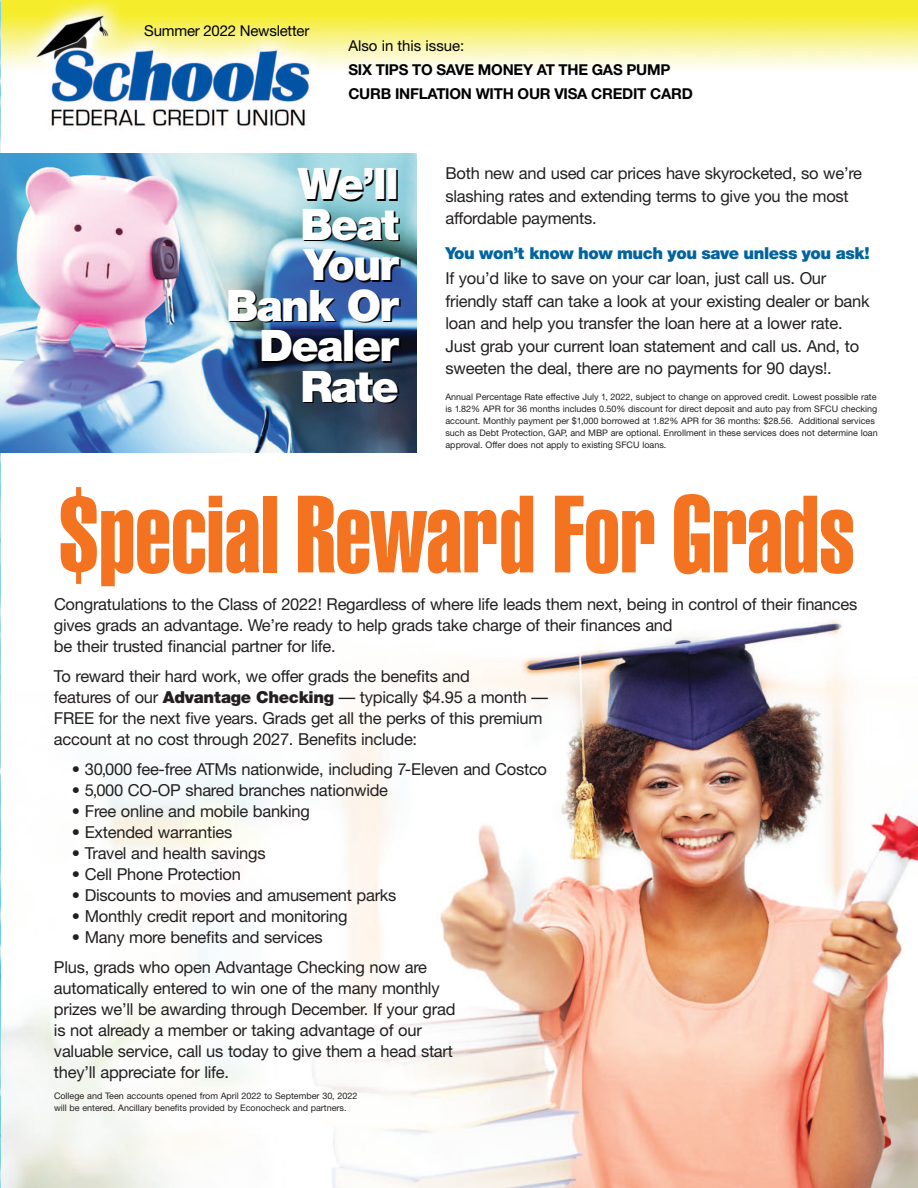
<style>
.page{position:relative;width:918px;height:1188px;background:#fff}
.page>*{position:absolute;margin:0;border:0;box-sizing:border-box;transform-origin:0 0}
.t1{font:106.5px "Swiss 911 BT Extra Compressed";color:#f47321}
.t2{font:900 43.5px/40.5px "Helvetica Neue";letter-spacing:-.04em;color:#fff;text-align:right}
.t3{font:16.5px/21px "Helvetica Neue";letter-spacing:-.015em;color:#231f20}
.t4{font:900 16.5px "Helvetica Neue";letter-spacing:-.025em;color:#00649e}
.t5{font:700 15px/24px "Helvetica Neue";letter-spacing:-.015em;color:#000001}
.t6{font:15px "Helvetica Neue";letter-spacing:-.015em;color:#000001}
.t7{font:9px/12px "Helvetica Neue";color:#231f20}
.s1{font-weight:900}
</style>
<div class="page">
<img style="left:0;top:0;width:918px;height:1188px">
<img style="left:0;top:153px;width:416px;height:300px">
<p class="t6" style="left:144px;top:25px;width:167px">Summer 2022 Newsletter</p>
<p class="t6" style="left:348px;top:40px;width:118px">Also in this issue:</p>
<p class="t5" style="left:348px;top:59px;width:346px">SIX TIPS TO SAVE MONEY AT THE GAS PUMP<br>CURB INFLATION WITH OUR VISA CREDIT CARD</p>
<h2 class="t2" style="left:226px;top:167px;width:174px">We’ll<br>Beat<br>Your<br>Bank Or<br>Dealer<br>Rate</h2>
<p class="t3" style="left:445px;top:164px;width:418px;line-height:22.5px">Both new and used car prices have skyrocketed, so we’re slashing rates and extending terms to give you the most affordable payments.</p>
<p class="t4" style="left:446px;top:247px;width:426px">You won’t know how much you save unless you ask!</p>
<p class="t3" style="left:445px;top:269px;width:426px;line-height:22.5px">If you’d like to save on your car loan, just call us. Our friendly staff can take a look at your existing dealer or bank loan and help you transfer the loan here at a lower rate.<br>Just grab your current loan statement and call us. And, to sweeten the deal, there are no payments for 90 days!.</p>
<p class="t7" style="left:445px;top:392px;width:434px">Annual Percentage Rate effective July 1, 2022, subject to change on approved credit. Lowest possible rate is 1.82% APR for 36 months includes 0.50% discount for direct deposit and auto pay from SFCU checking account. Monthly payment per $1,000 borrowed at 1.82% APR for 36 months: $28.56. Additional services such as Debt Protection, GAP, and MBP are optional. Enrollment in these services does not determine loan approval. Offer does not apply to existing SFCU loans.</p>
<h1 class="t1" style="left:59px;top:496px;width:798px">$pecial Reward For Grads</h1>
<p class="t3" style="left:54px;top:595px;width:805px">Congratulations to the Class of 2022! Regardless of where life leads them next, being in control of their finances gives grads an advantage. We’re ready to help grads take charge of their finances and<br>be their trusted financial partner for life.</p>
<p class="t3" style="left:54px;top:667px;width:495px">To reward their hard work, we offer grads the benefits and<br>features of our <span class="s1">Advantage Checking</span> — typically $4.95 a month — FREE for the next five years. Grads get all the perks of this premium account at no cost through 2027. Benefits include:</p>
<p class="t3" style="left:72px;top:760px;width:477px">• 30,000 fee-free ATMs nationwide, including 7-Eleven and Costco</p>
<p class="t3" style="left:72px;top:781px;width:318px">• 5,000 CO-OP shared branches nationwide</p>
<p class="t3" style="left:72px;top:802px;width:240px">• Free online and mobile banking</p>
<p class="t3" style="left:72px;top:823px;width:162px">• Extended warranties</p>
<p class="t3" style="left:72px;top:844px;width:195px">• Travel and health savings</p>
<p class="t3" style="left:72px;top:865px;width:171px">• Cell Phone Protection</p>
<p class="t3" style="left:72px;top:886px;width:326px">• Discounts to movies and amusement parks</p>
<p class="t3" style="left:72px;top:907px;width:277px">• Monthly credit report and monitoring</p>
<p class="t3" style="left:54px;top:924px;width:375px;line-height:30px;text-indent:18px">• Many more benefits and services<br>Plus, grads who open Advantage Checking now are</p>
<p class="t3" style="left:54px;top:979px;width:403px">automatically entered to win one of the many monthly prizes we’ll be awarding through December. If your grad is not already a member or taking advantage of our valuable service, call us today to give them a head start they’ll appreciate for life.</p>
<p class="t7" style="left:54px;top:1090px;width:305px">College and Teen accounts opened from April 2022 to September 30, 2022 will be entered. Ancillary benefits provided by Econocheck and partners.</p>
</div>
